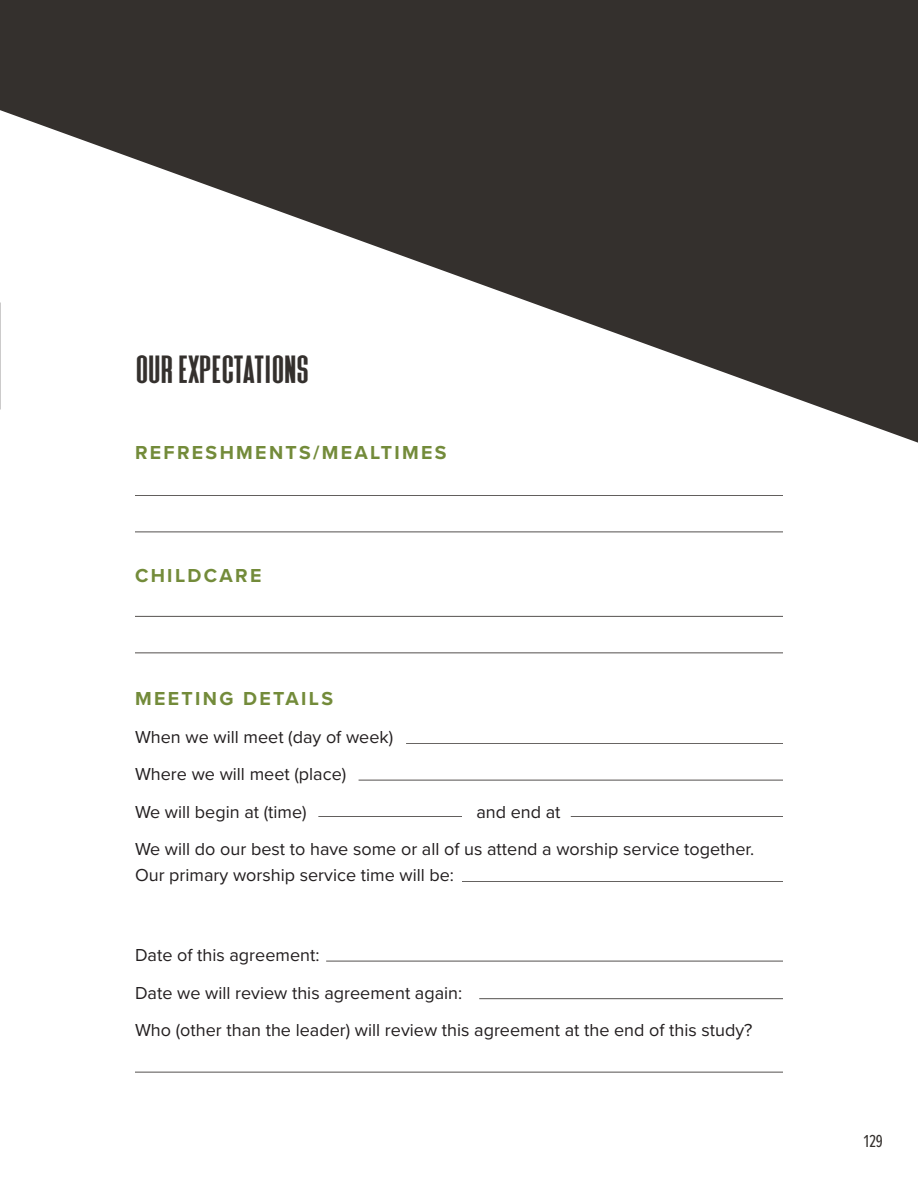
<style>
.page{position:relative;width:918px;height:1188px;background:#fff}
.page>*{position:absolute;margin:0;border:0;box-sizing:border-box;transform-origin:0 0}
.t1{font:30px "Triester Sans";letter-spacing:-.03em;color:#34302d}
.t2{font:700 19.5px "Proxima Nova";letter-spacing:.12em;color:#738b3a}
.t3{font:18px/25.5px "Proxima Nova";color:#231f20}
.t4{font:18px "Proxima Nova Ex Cn";color:#34302d}
</style>
<div class="page">
<hr style="left:406px;top:743px;width:377px;height:1px;background:#34302d">
<hr style="left:326px;top:961px;width:457px;height:1px;background:#34302d">
<hr style="left:479px;top:998px;width:304px;height:1px;background:#34302d">
<hr style="left:135px;top:495px;width:648px;height:1px;background:#34302d">
<hr style="left:135px;top:616px;width:648px;height:1px;background:#34302d">
<hr style="left:359px;top:780px;width:424px;height:1px;background:#34302d">
<hr style="left:135px;top:532px;width:648px;height:1px;background:#34302d">
<hr style="left:135px;top:1072px;width:648px;height:1px;background:#34302d">
<hr style="left:135px;top:653px;width:648px;height:1px;background:#34302d">
<hr style="left:571px;top:816px;width:212px;height:1px;background:#34302d">
<hr style="left:462px;top:881px;width:321px;height:1px;background:#34302d">
<hr style="left:318px;top:816px;width:144px;height:1px;background:#34302d">
<svg style="left:0;top:0;width:918px;height:443px;fill:#34302d"></svg>
<p class="t1" style="left:135px;top:353px;width:176px">OUR EXPECTATIONS</p>
<p class="t2" style="left:135px;top:438px;width:313px">REFRESHMENTS/MEALTIMES</p>
<p class="t2" style="left:135px;top:561px;width:128px">CHILDCARE</p>
<p class="t2" style="left:135px;top:684px;width:200px">MEETING DETAILS</p>
<p class="t3" style="left:135px;top:723px;width:260px">When we will meet (day of week)</p>
<p class="t3" style="left:135px;top:761px;width:213px">Where we will meet (place)</p>
<p class="t3" style="left:135px;top:798px;width:173px">We will begin at (time)</p>
<p class="t3" style="left:476px;top:798px;width:86px">and end at</p>
<p class="t3" style="left:135px;top:836px;width:621px">We will do our best to have some or all of us attend a worship service together.<br>Our primary worship service time will be:</p>
<p class="t3" style="left:135px;top:942px;width:186px">Date of this agreement:</p>
<p class="t3" style="left:135px;top:979px;width:329px">Date we will review this agreement again:</p>
<p class="t3" style="left:135px;top:1017px;width:619px">Who (other than the leader) will review this agreement at the end of this study?</p>
<p class="t4" style="left:864px;top:1128px;width:21px">129</p>
</div>
